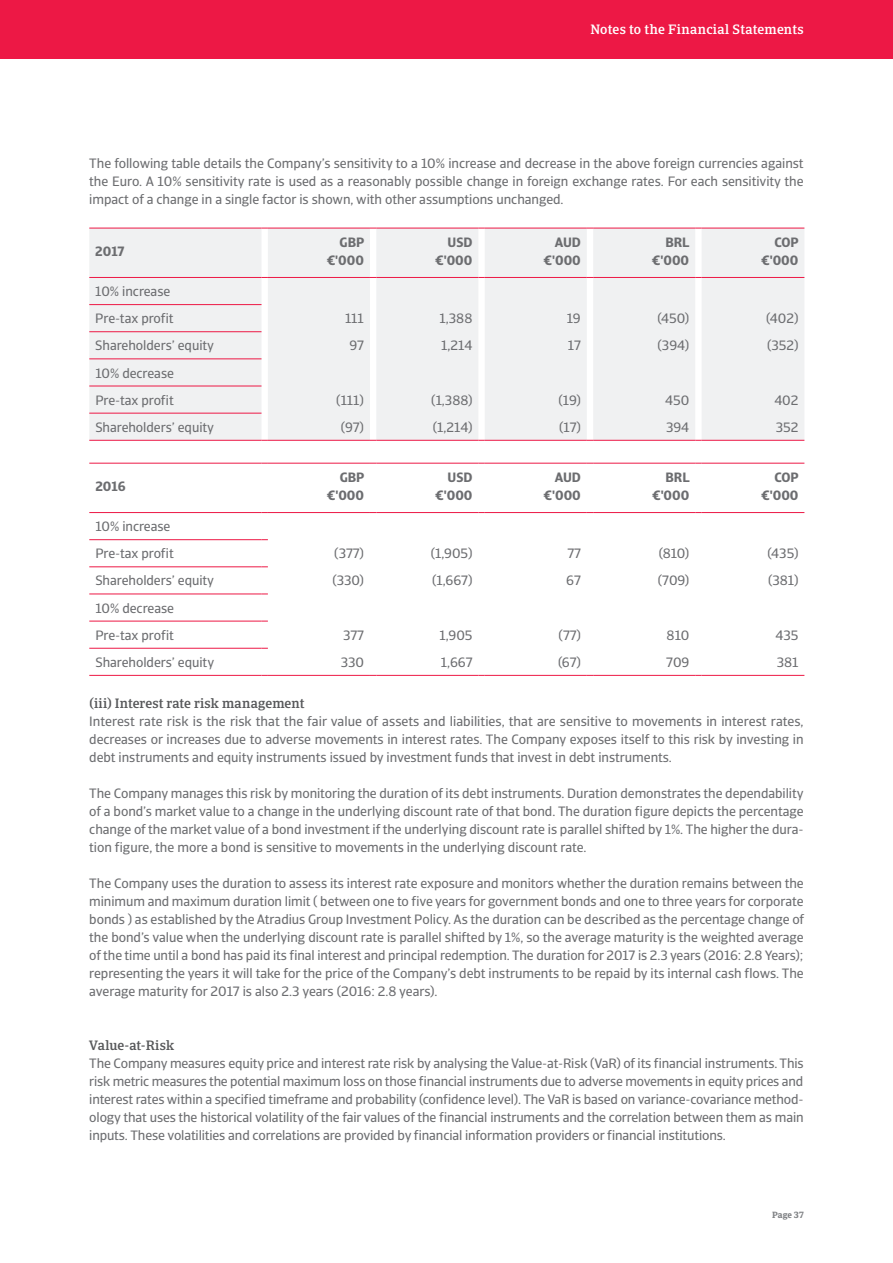
<style>
.page{position:relative;width:893px;height:1263px;background:#fff}
.page>*{position:absolute;margin:0;border:0;box-sizing:border-box;transform-origin:0 0}
.t1{font:13.5px/18px "Catalana Sans";letter-spacing:-.005em;color:#6c6d70;text-align:justify}
.t2{font:700 13.5px/18px "Catalana Sans";letter-spacing:-.005em;color:#6c6d70;text-align:right}
.t3{font:500 13.5px "Catalana";letter-spacing:.01em;color:#57585a}
.t4{font:500 13.5px "Catalana";letter-spacing:.015em;color:#fff}
.t5{font:700 9px "Catalana";letter-spacing:-.005em;color:#808285}
</style>
<div class="page">
<div style="left:0;top:0;width:893px;height:59px;background:#ed1845"></div>
<div style="left:89px;top:229px;width:715px;height:211px;background:#f0f1f2"></div>
<hr style="left:89px;top:304px;width:172px;height:1px;background:#ed1845">
<hr style="left:89px;top:539px;width:172px;height:1px;background:#ed1845">
<hr style="left:89px;top:331px;width:172px;height:1px;background:#ed1845">
<hr style="left:89px;top:358px;width:172px;height:1px;background:#ed1845">
<hr style="left:89px;top:386px;width:172px;height:1px;background:#ed1845">
<hr style="left:89px;top:566px;width:172px;height:1px;background:#ed1845">
<hr style="left:89px;top:594px;width:172px;height:1px;background:#ed1845">
<hr style="left:89px;top:621px;width:172px;height:1px;background:#ed1845">
<hr style="left:89px;top:413px;width:172px;height:1px;background:#ed1845">
<hr style="left:89px;top:648px;width:172px;height:1px;background:#ed1845">
<hr style="left:89px;top:228px;width:172px;height:1px;background:#ed1845">
<hr style="left:268px;top:228px;width:102px;height:1px;background:#ed1845">
<hr style="left:376px;top:228px;width:102px;height:1px;background:#ed1845">
<hr style="left:485px;top:228px;width:102px;height:1px;background:#ed1845">
<hr style="left:593px;top:228px;width:102px;height:1px;background:#ed1845">
<hr style="left:702px;top:228px;width:102px;height:1px;background:#ed1845">
<hr style="left:89px;top:277px;width:172px;height:1px;background:#ed1845">
<hr style="left:268px;top:277px;width:102px;height:1px;background:#ed1845">
<hr style="left:376px;top:277px;width:102px;height:1px;background:#ed1845">
<hr style="left:485px;top:277px;width:102px;height:1px;background:#ed1845">
<hr style="left:593px;top:277px;width:102px;height:1px;background:#ed1845">
<hr style="left:702px;top:277px;width:102px;height:1px;background:#ed1845">
<hr style="left:89px;top:463px;width:172px;height:1px;background:#ed1845">
<hr style="left:268px;top:463px;width:102px;height:1px;background:#ed1845">
<hr style="left:376px;top:463px;width:102px;height:1px;background:#ed1845">
<hr style="left:485px;top:463px;width:102px;height:1px;background:#ed1845">
<hr style="left:593px;top:463px;width:102px;height:1px;background:#ed1845">
<hr style="left:702px;top:463px;width:102px;height:1px;background:#ed1845">
<hr style="left:89px;top:512px;width:172px;height:1px;background:#ed1845">
<hr style="left:268px;top:512px;width:102px;height:1px;background:#ed1845">
<hr style="left:376px;top:512px;width:102px;height:1px;background:#ed1845">
<hr style="left:485px;top:512px;width:102px;height:1px;background:#ed1845">
<hr style="left:593px;top:512px;width:102px;height:1px;background:#ed1845">
<hr style="left:702px;top:512px;width:102px;height:1px;background:#ed1845">
<hr style="left:89px;top:440px;width:172px;height:1px;background:#ed1845">
<hr style="left:268px;top:440px;width:102px;height:1px;background:#ed1845">
<hr style="left:376px;top:440px;width:102px;height:1px;background:#ed1845">
<hr style="left:485px;top:440px;width:102px;height:1px;background:#ed1845">
<hr style="left:593px;top:440px;width:102px;height:1px;background:#ed1845">
<hr style="left:702px;top:440px;width:102px;height:1px;background:#ed1845">
<hr style="left:89px;top:675px;width:172px;height:1px;background:#ed1845">
<hr style="left:268px;top:675px;width:102px;height:1px;background:#ed1845">
<hr style="left:376px;top:675px;width:102px;height:1px;background:#ed1845">
<hr style="left:485px;top:675px;width:102px;height:1px;background:#ed1845">
<hr style="left:593px;top:675px;width:102px;height:1px;background:#ed1845">
<hr style="left:702px;top:675px;width:102px;height:1px;background:#ed1845">
<p class="t4" style="left:590px;top:22px;width:215px">Notes to the Financial Statements</p>
<p class="t1" style="left:89px;top:154px;width:716px">The following table details the Company’s sensitivity to a 10% increase and decrease in the above foreign currencies against the Euro. A 10% sensitivity rate is used as a reasonably possible change in foreign exchange rates. For each sensitivity the impact of a change in a single factor is shown, with other assumptions unchanged.</p>
<p class="t2" style="left:95px;top:242px;width:31px">2017</p>
<p class="t2" style="left:327px;top:233px;width:39px">GBP €'000</p>
<p class="t2" style="left:435px;top:233px;width:39px">USD €'000</p>
<p class="t2" style="left:543px;top:233px;width:39px">AUD €'000</p>
<p class="t2" style="left:652px;top:233px;width:39px">BRL €'000</p>
<p class="t2" style="left:761px;top:233px;width:39px">COP €'000</p>
<p class="t1" style="left:95px;top:278px;width:80px;line-height:27.2px">10% increase<br>Pre-tax profit</p>
<p class="t1" style="left:345px;top:310px;width:20px">111</p>
<p class="t1" style="left:440px;top:310px;width:34px">1,388</p>
<p class="t1" style="left:567px;top:310px;width:16px">19</p>
<p class="t1" style="left:657px;top:310px;width:33px">(450)</p>
<p class="t1" style="left:766px;top:310px;width:34px">(402)</p>
<p class="t1" style="left:95px;top:337px;width:120px">Shareholders’ equity</p>
<p class="t1" style="left:349px;top:337px;width:16px">97</p>
<p class="t1" style="left:441px;top:337px;width:33px">1,214</p>
<p class="t1" style="left:568px;top:337px;width:14px">17</p>
<p class="t1" style="left:658px;top:337px;width:33px">(394)</p>
<p class="t1" style="left:767px;top:337px;width:33px">(352)</p>
<p class="t1" style="left:95px;top:359px;width:80px;line-height:27.2px">10% decrease<br>Pre-tax profit</p>
<p class="t1" style="left:336px;top:391px;width:29px">(111)</p>
<p class="t1" style="left:431px;top:391px;width:43px">(1,388)</p>
<p class="t1" style="left:558px;top:391px;width:24px">(19)</p>
<p class="t1" style="left:665px;top:391px;width:26px">450</p>
<p class="t1" style="left:774px;top:391px;width:26px">402</p>
<p class="t1" style="left:95px;top:418px;width:120px">Shareholders’ equity</p>
<p class="t1" style="left:341px;top:418px;width:25px">(97)</p>
<p class="t1" style="left:433px;top:418px;width:41px">(1,214)</p>
<p class="t1" style="left:559px;top:418px;width:23px">(17)</p>
<p class="t1" style="left:666px;top:418px;width:25px">394</p>
<p class="t1" style="left:776px;top:418px;width:24px">352</p>
<p class="t2" style="left:95px;top:477px;width:32px">2016</p>
<p class="t2" style="left:327px;top:468px;width:39px">GBP €'000</p>
<p class="t2" style="left:435px;top:468px;width:39px">USD €'000</p>
<p class="t2" style="left:544px;top:468px;width:39px">AUD €'000</p>
<p class="t2" style="left:652px;top:468px;width:39px">BRL €'000</p>
<p class="t2" style="left:761px;top:468px;width:39px">COP €'000</p>
<p class="t1" style="left:95px;top:513px;width:80px;line-height:27.2px">10% increase<br>Pre-tax profit</p>
<p class="t1" style="left:334px;top:545px;width:31px">(377)</p>
<p class="t1" style="left:431px;top:545px;width:43px">(1,905)</p>
<p class="t1" style="left:567px;top:545px;width:15px">77</p>
<p class="t1" style="left:659px;top:545px;width:32px">(810)</p>
<p class="t1" style="left:767px;top:545px;width:33px">(435)</p>
<p class="t1" style="left:95px;top:572px;width:120px">Shareholders’ equity</p>
<p class="t1" style="left:332px;top:572px;width:33px">(330)</p>
<p class="t1" style="left:432px;top:572px;width:42px">(1,667)</p>
<p class="t1" style="left:566px;top:572px;width:16px">67</p>
<p class="t1" style="left:658px;top:572px;width:33px">(709)</p>
<p class="t1" style="left:768px;top:572px;width:32px">(381)</p>
<p class="t1" style="left:95px;top:594px;width:80px;line-height:27.2px">10% decrease<br>Pre-tax profit</p>
<p class="t1" style="left:343px;top:626px;width:22px">377</p>
<p class="t1" style="left:439px;top:626px;width:35px">1,905</p>
<p class="t1" style="left:559px;top:626px;width:24px">(77)</p>
<p class="t1" style="left:667px;top:626px;width:24px">810</p>
<p class="t1" style="left:776px;top:626px;width:24px">435</p>
<p class="t1" style="left:95px;top:653px;width:120px">Shareholders’ equity</p>
<p class="t1" style="left:341px;top:653px;width:25px">330</p>
<p class="t1" style="left:441px;top:653px;width:33px">1,667</p>
<p class="t1" style="left:558px;top:653px;width:24px">(67)</p>
<p class="t1" style="left:666px;top:653px;width:25px">709</p>
<p class="t1" style="left:777px;top:653px;width:23px">381</p>
<p class="t3" style="left:89px;top:695px;width:216px">(iii) Interest rate risk management</p>
<p class="t1" style="left:89px;top:712px;width:716px">Interest rate risk is the risk that the fair value of assets and liabilities, that are sensitive to movements in interest rates, decreases or increases due to adverse movements in interest rates. The Company exposes itself to this risk by investing in debt instruments and equity instruments issued by investment funds that invest in debt instruments.</p>
<p class="t1" style="left:89px;top:784px;width:716px">The Company manages this risk by monitoring the duration of its debt instruments. Duration demonstrates the dependability of a bond’s market value to a change in the underlying discount rate of that bond. The duration figure depicts the percentage change of the market value of a bond investment if the underlying discount rate is parallel shifted by 1%. The higher the dura&shy;tion figure, the more a bond is sensitive to movements in the underlying discount rate.</p>
<p class="t1" style="left:89px;top:874px;width:716px">The Company uses the duration to assess its interest rate exposure and monitors whether the duration remains between the minimum and maximum duration limit ( between one to five years for government bonds and one to three years for corporate bonds ) as established by the Atradius Group Investment Policy. As the duration can be described as the percentage change of the bond’s value when the underlying discount rate is parallel shifted by 1%, so the average maturity is the weighted average of the time until a bond has paid its final interest and principal redemption. The duration for 2017 is 2.3 years (2016: 2.8 Years); representing the years it will take for the price of the Company’s debt instruments to be repaid by its internal cash flows. The average maturity for 2017 is also 2.3 years (2016: 2.8 years).</p>
<p class="t3" style="left:89px;top:1037px;width:86px">Value-at-Risk</p>
<p class="t1" style="left:89px;top:1054px;width:716px">The Company measures equity price and interest rate risk by analysing the Value-at-Risk (VaR) of its financial instruments. This risk metric measures the potential maximum loss on those financial instruments due to adverse movements in equity prices and interest rates within a specified timeframe and probability (confidence level). The VaR is based on variance-covariance method&shy;ology that uses the historical volatility of the fair values of the financial instruments and the correlation between them as main inputs. These volatilities and correlations are provided by financial information providers or financial institutions.</p>
<p class="t5" style="left:772px;top:1209px;width:33px">Page 37</p>
</div>
